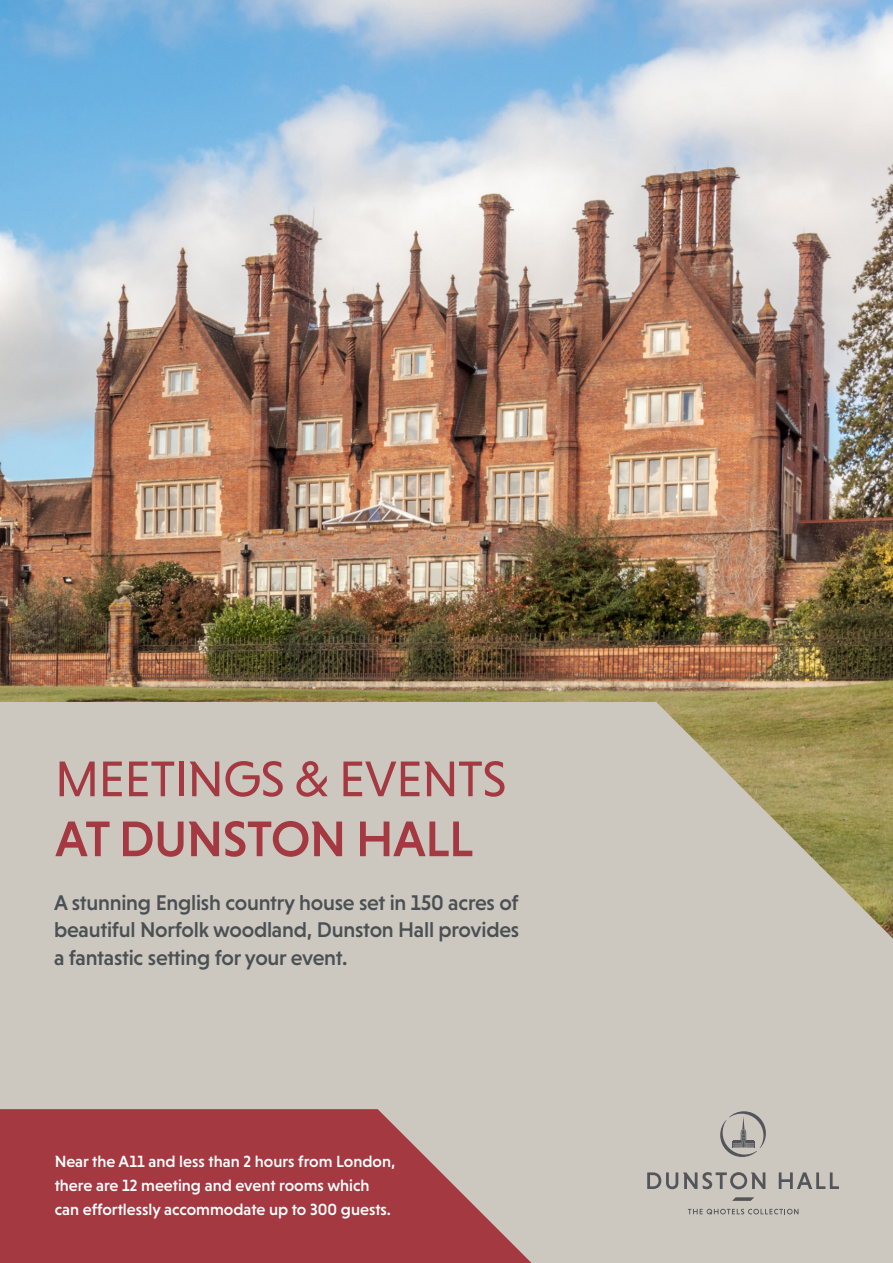
<style>
.page{position:relative;width:893px;height:1263px;background:#fff}
.page>*{position:absolute;margin:0;border:0;box-sizing:border-box;transform-origin:0 0}
.t1{font:51px "Niveau Grotesk";letter-spacing:-.01em;color:#a43941}
.t2{font:500 51px "Niveau Grotesk";letter-spacing:-.01em;color:#a43941}
.t3{font:500 21.6px/27px "Niveau Grotesk";letter-spacing:-.01em;color:#4b5054;text-align:justify}
.t4{font:500 16.5px/24px "Niveau Grotesk";color:#fff}
</style>
<div class="page">
<img style="left:0;top:0;width:893px;height:702px">
<div style="left:0;top:702px;width:893px;height:561px;background:#ccc8bf"></div>
<svg style="left:0;top:1109px;width:531px;height:154px;fill:#a43941"></svg>
<svg style="left:647px;top:1172px;width:118px;height:17px"></svg>
<svg style="left:779px;top:1172px;width:60px;height:17px"></svg>
<svg style="left:720px;top:1111px;width:46px;height:46px"></svg>
<svg style="left:732px;top:1197px;width:22px;height:4px"></svg>
<svg style="left:688px;top:1209px;width:110px;height:5px"></svg>
<h1 class="t1" style="left:55px;top:750px;width:453px">MEETINGS &amp; EVENTS</h1>
<h1 class="t2" style="left:55px;top:810px;width:420px">AT DUNSTON HALL</h1>
<p class="t3" style="left:54px;top:889px;width:467px">A stunning English country house set in 150 acres of beautiful Norfolk woodland, Dunston Hall provides a fantastic setting for your event.</p>
<p class="t4" style="left:55px;top:1149px;width:342px">Near the A11 and less than 2 hours from London, there are 12 meeting and event rooms which can effortlessly accommodate up to 300 guests.</p>
</div>
